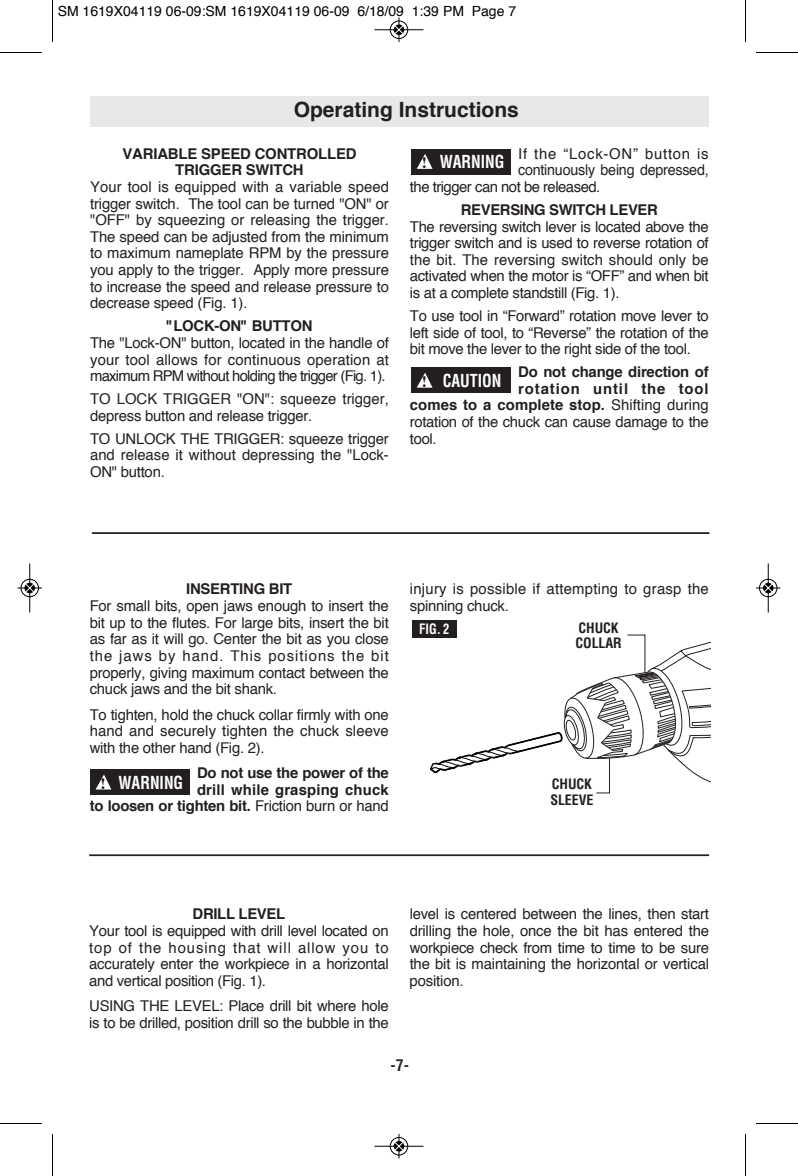
<style>
.page{position:relative;width:798px;height:1176px;background:#fff}
.page>*{position:absolute;margin:0;border:0;box-sizing:border-box;transform-origin:0 0}
.t1{font:700 21px "Helvetica";color:#231f20}
.t2{font:700 condensed 17.5px "Helvetica";color:#fff;scale:.9 1}
.t3{font:700 condensed 15.75px "Helvetica";color:#231f20}
.t4{font:14.88px/16.6px "Helvetica";letter-spacing:-.015em;color:#231f20;text-align:justify}
.t5{font:700 14.88px/16.6px "Helvetica";letter-spacing:-.015em;color:#231f20;text-align:center}
.t6{font:14.88px/16.6px "Helvetica";letter-spacing:.015em;color:#231f20}
.t7{font:700 14.88px "Helvetica";letter-spacing:.005em;color:#231f20}
.t8{font:14.88px "Helvetica";letter-spacing:-.015em;color:#231f20;scale:.96 1}
.t9{font:14.88px "Helvetica";letter-spacing:-.035em;color:#231f20}
.t10{font:14.88px "Helvetica";letter-spacing:.05em;color:#231f20}
.t11{font:700 14.88px "Helvetica";letter-spacing:.06em;color:#231f20}
.t12{font:14px "Helvetica";color:#000}
.t13{font:700 condensed 14px/15.8px "Helvetica";letter-spacing:-.01em;color:#231f20}
.t14{font:700 condensed 14px "Helvetica";color:#fff;scale:.9 1}
.s1{font-weight:400}
.s2{font-family:"Times";font-stretch:normal;font-size:15.75px;color:#231f20}
</style>
<div class="page">
<div style="left:91px;top:96px;width:618px;height:30px;background:#e7e8e9"></div>
<hr style="left:92px;top:532px;width:618px;height:2px;background:#231f20">
<div style="left:411px;top:368px;width:100px;height:25px;background:#231f20"></div>
<svg style="left:417px;top:373px;width:16px;height:15px"></svg>
<div style="left:90px;top:769px;width:100px;height:26px;background:#231f20"></div>
<svg style="left:96px;top:774px;width:15px;height:16px"></svg>
<div style="left:411px;top:149px;width:100px;height:25px;background:#231f20"></div>
<svg style="left:417px;top:154px;width:16px;height:15px"></svg>
<div style="left:412px;top:620px;width:45px;height:18px;background:#231f20"></div>
<svg style="left:430px;top:634px;width:280px;height:160px"></svg>
<hr style="left:89px;top:854px;width:620px;height:2px;background:#231f20">
<hr style="left:52px;top:0;width:1px;height:42px;background:#000">
<hr style="left:0;top:52px;width:42px;height:1px;background:#000">
<hr style="left:745px;top:0;width:1px;height:42px;background:#000">
<hr style="left:756px;top:52px;width:42px;height:1px;background:#000">
<hr style="left:52px;top:1134px;width:1px;height:42px;background:#000">
<hr style="left:0;top:1123px;width:42px;height:1px;background:#000">
<hr style="left:745px;top:1134px;width:1px;height:42px;background:#000">
<hr style="left:756px;top:1123px;width:42px;height:1px;background:#000">
<div style="left:390px;top:20px;width:18px;height:19px;border:1px solid #fff;border-radius:50%"></div>
<hr style="left:374px;top:29px;width:50px;height:1px;background:#000">
<div style="left:390px;top:21px;width:18px;height:18px;border:1px solid #000;border-radius:50%"></div>
<svg style="left:395px;top:18px;width:8px;height:24px"></svg>
<div style="left:390px;top:1137px;width:18px;height:19px;border:1px solid #fff;border-radius:50%"></div>
<hr style="left:374px;top:1146px;width:50px;height:1px;background:#000">
<div style="left:390px;top:1137px;width:18px;height:18px;border:1px solid #000;border-radius:50%"></div>
<svg style="left:395px;top:1134px;width:8px;height:24px"></svg>
<div style="left:20px;top:579px;width:19px;height:18px;border:1px solid #fff;border-radius:50%"></div>
<hr style="left:29px;top:564px;width:1px;height:48px;background:#000">
<div style="left:21px;top:579px;width:18px;height:18px;border:1px solid #000;border-radius:50%"></div>
<svg style="left:18px;top:584px;width:24px;height:8px"></svg>
<div style="left:759px;top:579px;width:19px;height:18px;border:1px solid #fff;border-radius:50%"></div>
<hr style="left:768px;top:564px;width:1px;height:48px;background:#000">
<div style="left:759px;top:579px;width:18px;height:18px;border:1px solid #000;border-radius:50%"></div>
<svg style="left:756px;top:584px;width:24px;height:8px"></svg>
<p class="t12" style="left:58px;top:5px;width:460px">SM 1619X04119 06-09:SM 1619X04119 06-09 6/18/09 1:39 PM Page 7</p>
<h1 class="t1" style="left:294px;top:101px;width:227px">Operating Instructions</h1>
<p class="t5" style="left:123px;top:146px;width:236px">VARIABLE SPEED CONTROLLED<br>TRIGGER SWITCH</p>
<p class="t4" style="left:90px;top:180px;width:300px">Your tool is equipped with a variable speed trigger switch. The tool can be turned "ON" or "OFF" by squeezing or releasing the trigger.<br>The speed can be adjusted from the minimum to maximum nameplate RPM by the pressure you apply to the trigger. Apply more pressure to increase the speed and release pressure to decrease speed (Fig. 1).</p>
<p class="t5" style="left:167px;top:319px;width:147px">"LOCK-ON" BUTTON</p>
<p class="t4" style="left:90px;top:336px;width:300px">The "Lock-ON" button, located in the handle of your tool allows for continuous operation at maximum RPM without holding the trigger (Fig. 1).</p>
<p class="t4" style="left:90px;top:392px;width:300px">TO LOCK TRIGGER "ON": squeeze trigger, depress button and release trigger.</p>
<p class="t4" style="left:90px;top:431px;width:300px">TO UNLOCK THE TRIGGER: squeeze trigger and release it without depressing the "Lock-ON" button.</p>
<p class="t10" style="left:518px;top:147px;width:192px">If the “Lock-ON” button is</p>
<p class="t8" style="left:518px;top:164px;width:200px">continuously being depressed,</p>
<p class="t9" style="left:410px;top:181px;width:192px">the trigger can not be released.</p>
<p class="t5" style="left:461px;top:203px;width:199px">REVERSING SWITCH LEVER</p>
<p class="t4" style="left:410px;top:219px;width:300px">The reversing switch lever is located above the trigger switch and is used to reverse rotation of the bit. The reversing switch should only be activated when the motor is “OFF” and when bit is at a complete standstill (Fig. 1).</p>
<p class="t4" style="left:410px;top:309px;width:300px">To use tool in “Forward” rotation move lever to left side of tool, to “Reverse” the rotation of the bit move the lever to the right side of the tool.</p>
<p class="t5" style="left:518px;top:365px;width:192px">Do not change direction of</p>
<p class="t11" style="left:518px;top:382px;width:192px">rotation until the tool</p>
<p class="t7" style="left:410px;top:399px;width:300px">comes to a complete stop. <span class="s1">Shifting during</span></p>
<p class="t4" style="left:410px;top:415px;width:300px">rotation of the chuck can cause damage to the</p>
<p class="t4" style="left:410px;top:431px;width:28px">tool.</p>
<p class="t2" style="left:422px;top:152px;width:93px"><span class="s2">!</span> WARNING</p>
<p class="t2" style="left:422px;top:370px;width:90px"><span class="s2">!</span> CAUTION</p>
<p class="t5" style="left:186px;top:582px;width:108px">INSERTING BIT</p>
<p class="t4" style="left:90px;top:599px;width:301px">For small bits, open jaws enough to insert the bit up to the flutes. For large bits, insert the bit as far as it will go. Center the bit as you close the jaws by hand. This positions the bit properly, giving maximum contact between the chuck jaws and the bit shank.</p>
<p class="t4" style="left:90px;top:707px;width:301px">To tighten, hold the chuck collar firmly with one hand and securely tighten the chuck sleeve with the other hand (Fig. 2).</p>
<p class="t5" style="left:90px;top:766px;width:301px;text-align:right">Do not use the power of the<br>drill while grasping chuck<br>to loosen or tighten bit. <span class="s1">Friction burn or hand</span></p>
<p class="t2" style="left:101px;top:772px;width:93px"><span class="s2">!</span> WARNING</p>
<p class="t6" style="left:410px;top:582px;width:301px">injury is possible if attempting to grasp the spinning chuck.</p>
<p class="t14" style="left:419px;top:621px;width:35px">FIG. 2</p>
<p class="t13" style="left:576px;top:620px;width:47px">CHUCK<br>COLLAR</p>
<p class="t13" style="left:550px;top:777px;width:44px">CHUCK<br>SLEEVE</p>
<p class="t5" style="left:193px;top:907px;width:94px">DRILL LEVEL</p>
<p class="t4" style="left:89px;top:924px;width:301px">Your tool is equipped with drill level located on top of the housing that will allow you to accurately enter the workpiece in a horizontal and vertical position (Fig. 1).</p>
<p class="t4" style="left:89px;top:999px;width:301px">USING THE LEVEL: Place drill bit where hole is to be drilled, position drill so the bubble in the</p>
<p class="t4" style="left:410px;top:907px;width:301px">level is centered between the lines, then start drilling the hole, once the bit has entered the workpiece check from time to time to be sure the bit is maintaining the horizontal or vertical position.</p>
<p class="t3" style="left:391px;top:1056px;width:20px">-7-</p>
</div>
